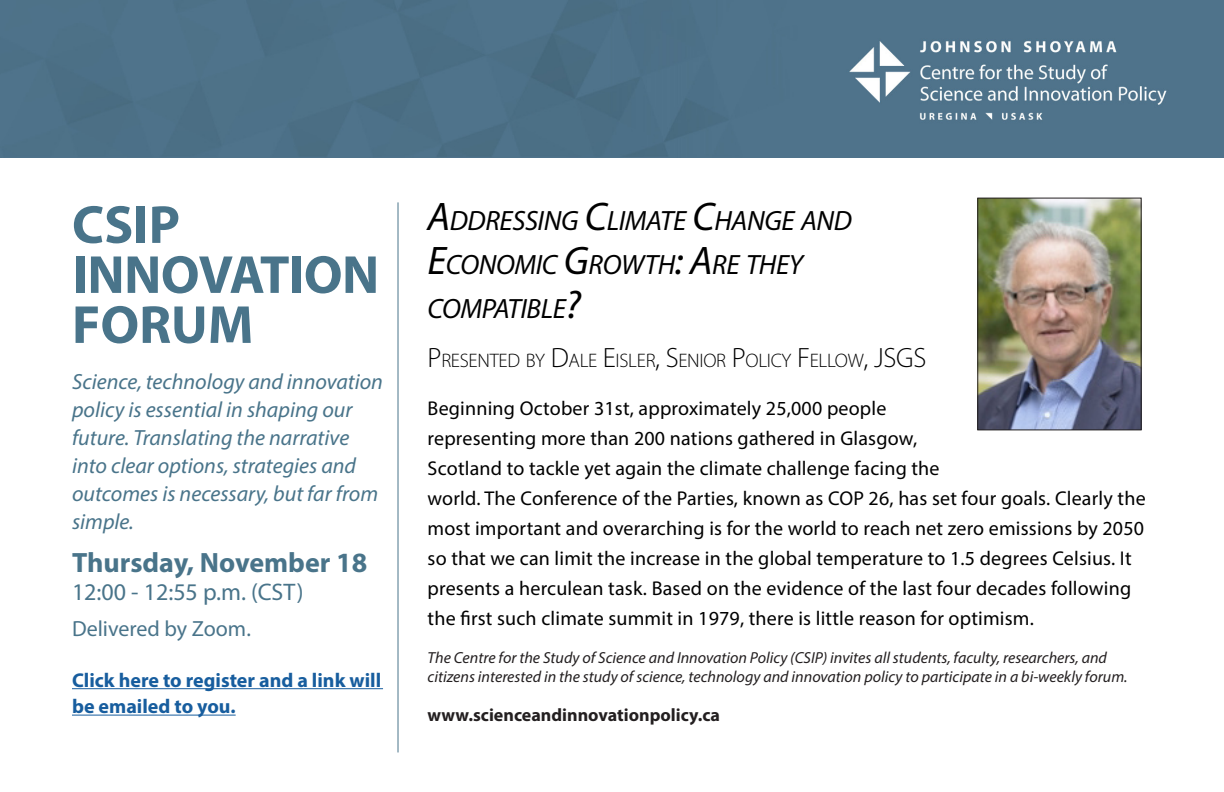
<style>
.page{position:relative;width:1224px;height:792px;background:#fff}
.page>*{position:absolute;margin:0;border:0;box-sizing:border-box;transform-origin:0 0}
.t1{font:700 54px/50px "Myriad Pro";letter-spacing:-.01em;color:#49748a}
.t2{font:italic 28px/44px "Myriad Pro";letter-spacing:-.015em;color:#000}
.t3{font:700 28px "Myriad Pro";color:#49748a}
.t4{font:24px "Myriad Pro";color:#49748a}
.t5{font:italic 22px/28px "Myriad Pro";color:#49748a}
.t6{font:22px "Myriad Pro";color:#49748a}
.t7{font:20px/30px "Myriad Pro";letter-spacing:.01em;color:#000}
.t8{font:700 20px/26.4px "Myriad Pro";color:#175d9e}
.t9{font:300 19.6px "Myriad Pro";letter-spacing:-.015em;color:#000}
.t10{font:700 18px "Myriad Pro";color:#231f20}
.t11{font:italic 16px/19.2px "Myriad Pro";color:#231f20}
.s1{font-size:40px}
.s2{font-size:28px}
</style>
<div class="page">
<hr style="left:72px;top:688px;width:311px;height:1px;background:#175d9e">
<hr style="left:72px;top:715px;width:164px;height:1px;background:#175d9e">
<hr style="left:398px;top:202px;width:1px;height:550px;background:#49748a">
<img style="left:980px;top:200px;width:159px;height:228px">
<div style="left:978px;top:198px;width:163px;height:232px;border:1px solid #231f20"></div>
<img style="left:0;top:0;width:1224px;height:157px">
<p class="t1" style="left:72px;top:198px;width:309px">CSIP<br>INNOVATION<br>FORUM</p>
<p class="t5" style="left:72px;top:367px;width:313px">Science, technology and innovation policy is essential in shaping our future. Translating the narrative into clear options, strategies and outcomes is necessary, but far from simple.</p>
<p class="t3" style="left:72px;top:544px;width:297px">Thursday, November 18</p>
<p class="t4" style="left:72px;top:577px;width:233px">12:00 - 12:55 p.m. (CST)</p>
<p class="t6" style="left:72px;top:615px;width:180px">Delivered by Zoom.</p>
<p class="t8" style="left:72px;top:666px;width:311px">Click here to register and a link will be emailed to you.</p>
<p class="t2" style="left:428px;top:199px;width:426px"><span class="s1">A</span>DDRESSING <span class="s1">C</span>LIMATE <span class="s1">C</span>HANGE AND<br><span class="s1">E</span>CONOMIC <span class="s1">G</span>ROWTH<span class="s1">: A</span>RE THEY<br>COMPATIBLE<span class="s1">?</span></p>
<p class="t9" style="left:428px;top:349px;width:498px"><span class="s2">P</span>RESENTED BY <span class="s2">D</span>ALE <span class="s2">E</span>ISLER<span class="s2">, S</span>ENIOR <span class="s2">P</span>OLICY <span class="s2">F</span>ELLOW<span class="s2">, JSGS</span></p>
<p class="t7" style="left:428px;top:393px;width:720px">Beginning October 31st, approximately 25,000 people<br>representing more than 200 nations gathered in Glasgow,<br>Scotland to tackle yet again the climate challenge facing the<br>world. The Conference of the Parties, known as COP 26, has set four goals. Clearly the most important and overarching is for the world to reach net zero emissions by 2050 so that we can limit the increase in the global temperature to 1.5 degrees Celsius. It presents a herculean task. Based on the evidence of the last four decades following the first such climate summit in 1979, there is little reason for optimism.</p>
<p class="t11" style="left:428px;top:647px;width:702px">The Centre for the Study of Science and Innovation Policy (CSIP) invites all students, faculty, researchers, and citizens interested in the study of science, technology and innovation policy to participate in a bi-weekly forum.</p>
<p class="t10" style="left:428px;top:704px;width:294px">www.scienceandinnovationpolicy.ca</p>
</div>
